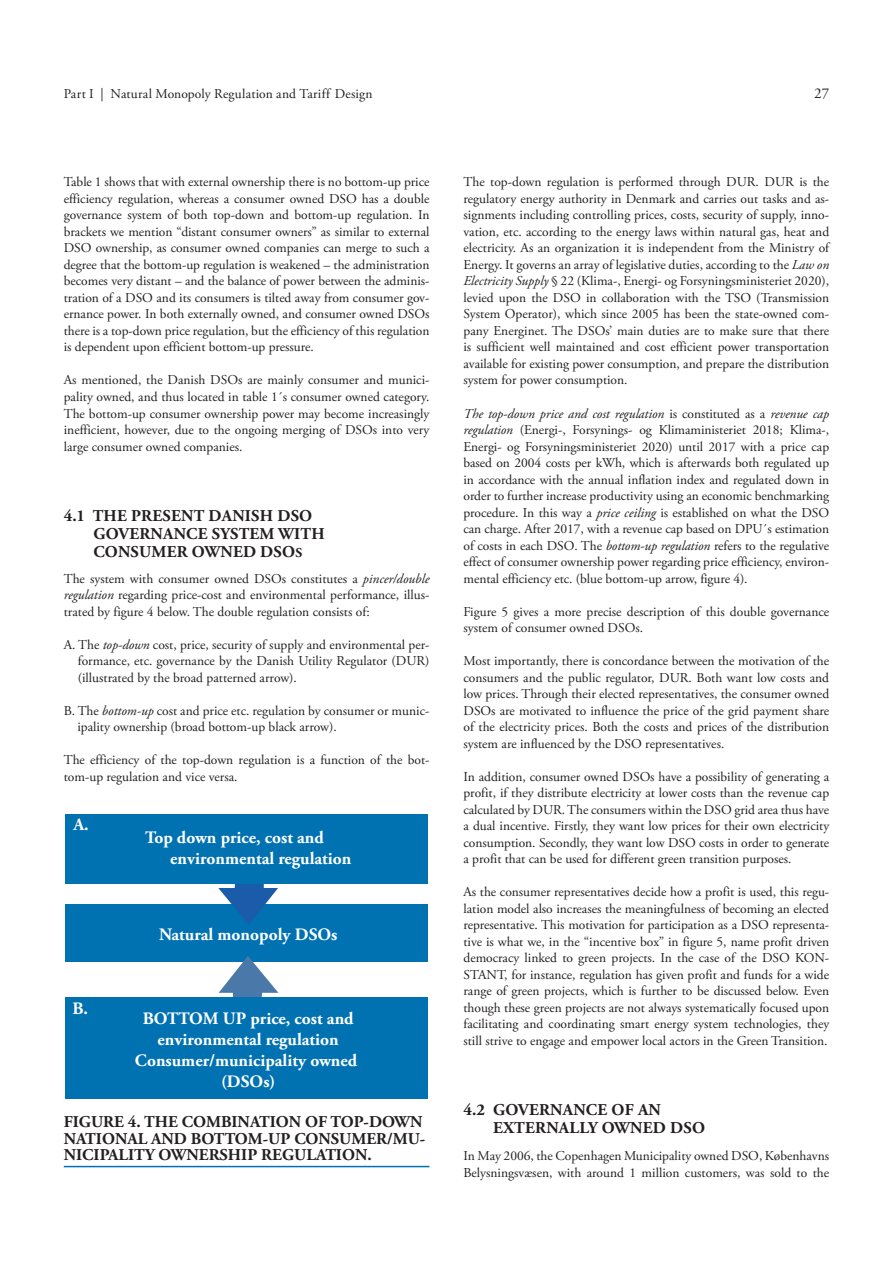
<style>
.page{position:relative;width:893px;height:1263px;background:#fff}
.page>*{position:absolute;margin:0;border:0;box-sizing:border-box;transform-origin:0 0}
.t1{font:700 17.4px/20.9px "Adobe Garamond Pro";color:#fff}
.H3_-_Overskrift__I_t{font:700 16.5px/18px "Adobe Garamond Pro";letter-spacing:.015em;color:#231f20}
.Brødtekst{font:700 16.5px/16.5px "Adobe Garamond Pro";color:#231f20}
.t2{font:15px "Adobe Garamond Pro";color:#231f20}
.Brødtekst-2{font:13.5px/16.5px "Adobe Garamond Pro";color:#231f20;text-align:justify}
.Klummetitel{font:13.5px "Adobe Garamond Pro";letter-spacing:.015em;color:#231f20}
.s1{font-size:13.5px}
.s2{font-style:italic}
</style>
<div class="page">
<div style="left:66px;top:904px;width:362px;height:58px;background:#0072b2"></div>
<svg style="left:218px;top:884px;width:60px;height:41px"></svg>
<svg style="left:219px;top:956px;width:59px;height:41px"></svg>
<div style="left:66px;top:814px;width:362px;height:70px;background:#0072b2"></div>
<div style="left:66px;top:997px;width:362px;height:102px;background:#0072b2"></div>
<hr style="left:64px;top:1166px;width:365px;height:1px;background:#0072b2">
<p class="Klummetitel" style="left:64px;top:85px;width:310px">Part I | Natural Monopoly Regulation and Tariff Design</p>
<p class="Brødtekst-2" style="left:64px;top:174px;width:367px">Table 1 shows that with external ownership there is no bottom-up price efficiency regulation, whereas a consumer owned DSO has a double governance system of both top-down and bottom-up regulation. In brackets we mention “distant consumer owners” as similar to external DSO ownership, as consumer owned companies can merge to such a degree that the bottom-up regulation is weakened – the administration becomes very distant – and the balance of power between the adminis&shy;tration of a DSO and its consumers is tilted away from consumer gov&shy;ernance power. In both externally owned, and consumer owned DSOs there is a top-down price regulation, but the efficiency of this regulation is dependent upon efficient bottom-up pressure.</p>
<p class="Brødtekst-2" style="left:64px;top:372px;width:367px">As mentioned, the Danish DSOs are mainly consumer and munici&shy;pality owned, and thus located in table 1´s consumer owned category.<br>The bottom-up consumer ownership power may become increasingly inefficient, however, due to the ongoing merging of DSOs into very large consumer owned companies.</p>
<h3 class="H3_-_Overskrift__I_t" style="left:93px;top:507px;width:233px;text-indent:-30px">4.1 THE PRESENT DANISH DSO<br>GOVERNANCE SYSTEM WITH<br>CONSUMER OWNED DSO<span class="s1">S</span></h3>
<p class="Brødtekst-2" style="left:64px;top:570px;width:367px">The system with consumer owned DSOs constitutes a <span class="s2">pincer/double regulation</span> regarding price-cost and environmental performance, illus&shy;trated by figure 4 below. The double regulation consists of:</p>
<p class="Brødtekst-2" style="left:78px;top:636px;width:353px;text-indent:-14px">A. The <span class="s2">top-down</span> cost, price, security of supply and environmental per&shy;formance, etc. governance by the Danish Utility Regulator (DUR) (illustrated by the broad patterned arrow).</p>
<p class="Brødtekst-2" style="left:77px;top:702px;width:354px;text-indent:-14px">B. The <span class="s2">bottom-up</span> cost and price etc. regulation by consumer or munic&shy;ipality ownership (broad bottom-up black arrow).</p>
<p class="Brødtekst-2" style="left:64px;top:752px;width:367px">The efficiency of the top-down regulation is a function of the bot&shy;tom-up regulation and vice versa.</p>
<p class="t1" style="left:73px;top:815px;width:17px">A.</p>
<p class="t1" style="left:72px;top:998px;width:17px">B.</p>
<p class="t1" style="left:170px;top:827px;width:183px;text-indent:-25px">Top down price, cost and environmental regulation</p>
<p class="t1" style="left:159px;top:925px;width:180px">Natural monopoly DSOs</p>
<p class="t1" style="left:135px;top:1008px;width:224px;text-align:center">BOTTOM UP price, cost and environmental regulation<br>Consumer/municipality owned (DSOs)</p>
<p class="Brødtekst" style="left:64px;top:1114px;width:363px">FIGURE 4. THE COMBINATION OF TOP-DOWN<br>NATIONAL AND BOTTOM-UP CONSUMER/MU-<br>NICIPALITY OWNERSHIP REGULATION.</p>
<p class="t2" style="left:814px;top:84px;width:16px">27</p>
<p class="Brødtekst-2" style="left:463px;top:174px;width:367px">The top-down regulation is performed through DUR. DUR is the regulatory energy authority in Denmark and carries out tasks and as&shy;signments including controlling prices, costs, security of supply, inno&shy;vation, etc. according to the energy laws within natural gas, heat and electricity. As an organization it is independent from the Ministry of Energy. It governs an array of legislative duties, according to the <span class="s2">Law on Electricity Supply</span> § 22 (Klima-, Energi- og Forsyningsministeriet 2020), levied upon the DSO in collaboration with the TSO (Transmission System Operator), which since 2005 has been the state-owned com&shy;pany Energinet. The DSOs’ main duties are to make sure that there is sufficient well maintained and cost efficient power transportation available for existing power consumption, and prepare the distribution system for power consumption.</p>
<p class="Brødtekst-2" style="left:463px;top:405px;width:367px"><span class="s2">The top-down price and cost regulation</span> is constituted as a <span class="s2">revenue cap regulation</span> (Energi-, Forsynings- og Klimaministeriet 2018; Klima-, Energi- og Forsyningsministeriet 2020) until 2017 with a price cap based on 2004 costs per kWh, which is afterwards both regulated up in accordance with the annual inflation index and regulated down in order to further increase productivity using an economic benchmarking procedure. In this way a <span class="s2">price ceiling</span> is established on what the DSO can charge. After 2017, with a revenue cap based on DPU´s estimation of costs in each DSO. The <span class="s2">bottom-up regulation</span> refers to the regulative effect of consumer ownership power regarding price efficiency, environ&shy;mental efficiency etc. (blue bottom-up arrow, figure 4).</p>
<p class="Brødtekst-2" style="left:463px;top:603px;width:367px">Figure 5 gives a more precise description of this double governance system of consumer owned DSOs.</p>
<p class="Brødtekst-2" style="left:463px;top:653px;width:367px">Most importantly, there is concordance between the motivation of the consumers and the public regulator, DUR. Both want low costs and low prices. Through their elected representatives, the consumer owned DSOs are motivated to influence the price of the grid payment share of the electricity prices. Both the costs and prices of the distribution system are influenced by the DSO representatives.</p>
<p class="Brødtekst-2" style="left:463px;top:768px;width:367px">In addition, consumer owned DSOs have a possibility of generating a profit, if they distribute electricity at lower costs than the revenue cap calculated by DUR. The consumers within the DSO grid area thus have a dual incentive. Firstly, they want low prices for their own electricity consumption. Secondly, they want low DSO costs in order to generate a profit that can be used for different green transition purposes.</p>
<p class="Brødtekst-2" style="left:463px;top:884px;width:367px">As the consumer representatives decide how a profit is used, this regu&shy;lation model also increases the meaningfulness of becoming an elected representative. This motivation for participation as a DSO representa&shy;tive is what we, in the “incentive box” in figure 5, name profit driven democracy linked to green projects. In the case of the DSO KON-STANT, for instance, regulation has given profit and funds for a wide range of green projects, which is further to be discussed below. Even though these green projects are not always systematically focused upon facilitating and coordinating smart energy system technologies, they still strive to engage and empower local actors in the Green Transition.</p>
<h3 class="H3_-_Overskrift__I_t" style="left:493px;top:1101px;width:213px;text-indent:-30px">4.2 GOVERNANCE OF AN<br>EXTERNALLY OWNED DSO</h3>
<p class="Brødtekst-2" style="left:463px;top:1148px;width:367px">In May 2006, the Copenhagen Municipality owned DSO, Københavns<br>Belysningsvæsen, with around 1 million customers, was sold to the</p>
</div>
